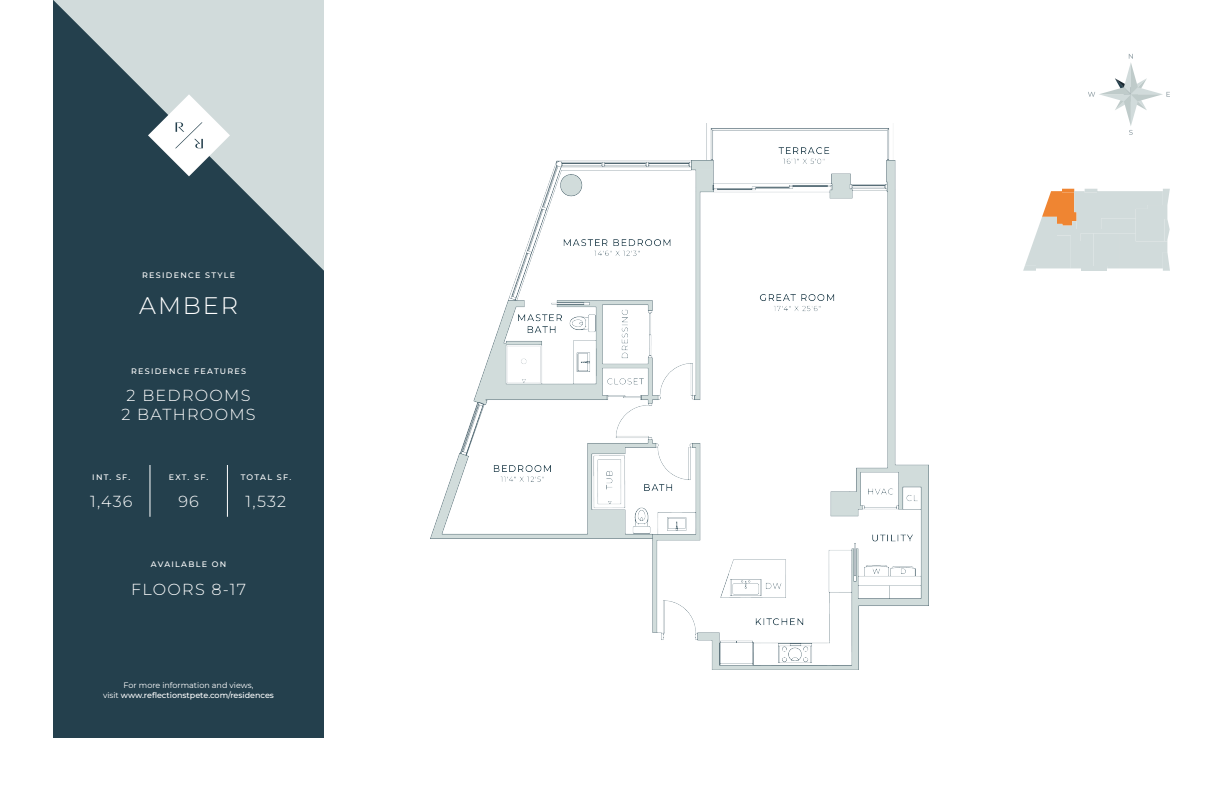
<style>
.page{position:relative;width:1224px;height:792px;background:#fff}
.page>*{position:absolute;margin:0;border:0;box-sizing:border-box;transform-origin:0 0}
.t1{font:300 24px "Montserrat";letter-spacing:.08em;color:#fff}
.t2{font:300 16px "Montserrat";letter-spacing:.08em;color:#fff}
.t3{font:500 8px/9.6px "Montserrat";color:#fff;text-align:center}
.t4{font:500 8px "Montserrat";letter-spacing:.15em;color:#fff}
.s1{font-weight:400}
</style>
<div class="page">
<div style="left:53px;top:0;width:271px;height:738px;background:#24404d"></div>
<svg style="left:53px;top:0;width:271px;height:271px"></svg>
<svg style="left:148px;top:94px;width:82px;height:82px"></svg>
<svg style="left:1023px;top:189px;width:147px;height:82px"></svg>
<img style="left:430px;top:123px;width:499px;height:546px">
<svg style="left:1088px;top:54px;width:82px;height:81px"></svg>
<hr style="left:150px;top:465px;width:1px;height:52px;background:#fff">
<hr style="left:227px;top:465px;width:1px;height:52px;background:#fff">
<p class="t4" style="left:142px;top:270px;width:95px">RESIDENCE STYLE</p>
<p class="t1" style="left:139px;top:289px;width:100px">AMBER</p>
<p class="t4" style="left:131px;top:365px;width:117px">RESIDENCE FEATURES</p>
<p class="t2" style="left:127px;top:385px;width:125px">2 BEDROOMS</p>
<p class="t2" style="left:122px;top:404px;width:136px">2 BATHROOMS</p>
<p class="t4" style="left:92px;top:472px;width:40px">INT. SF.</p>
<p class="t4" style="left:169px;top:472px;width:41px">EXT. SF.</p>
<p class="t4" style="left:241px;top:472px;width:52px">TOTAL SF.</p>
<p class="t2" style="left:90px;top:491px;width:44px">1,436</p>
<p class="t2" style="left:178px;top:491px;width:22px">96</p>
<p class="t2" style="left:246px;top:491px;width:42px">1,532</p>
<p class="t4" style="left:151px;top:559px;width:77px">AVAILABLE ON</p>
<p class="t2" style="left:131px;top:578px;width:117px">FLOORS 8-17</p>
<p class="t3" style="left:103px;top:681px;width:172px"><span class="s1">For more information and views,<br>visit</span> www.reflectionstpete.com/residences</p>
</div>
